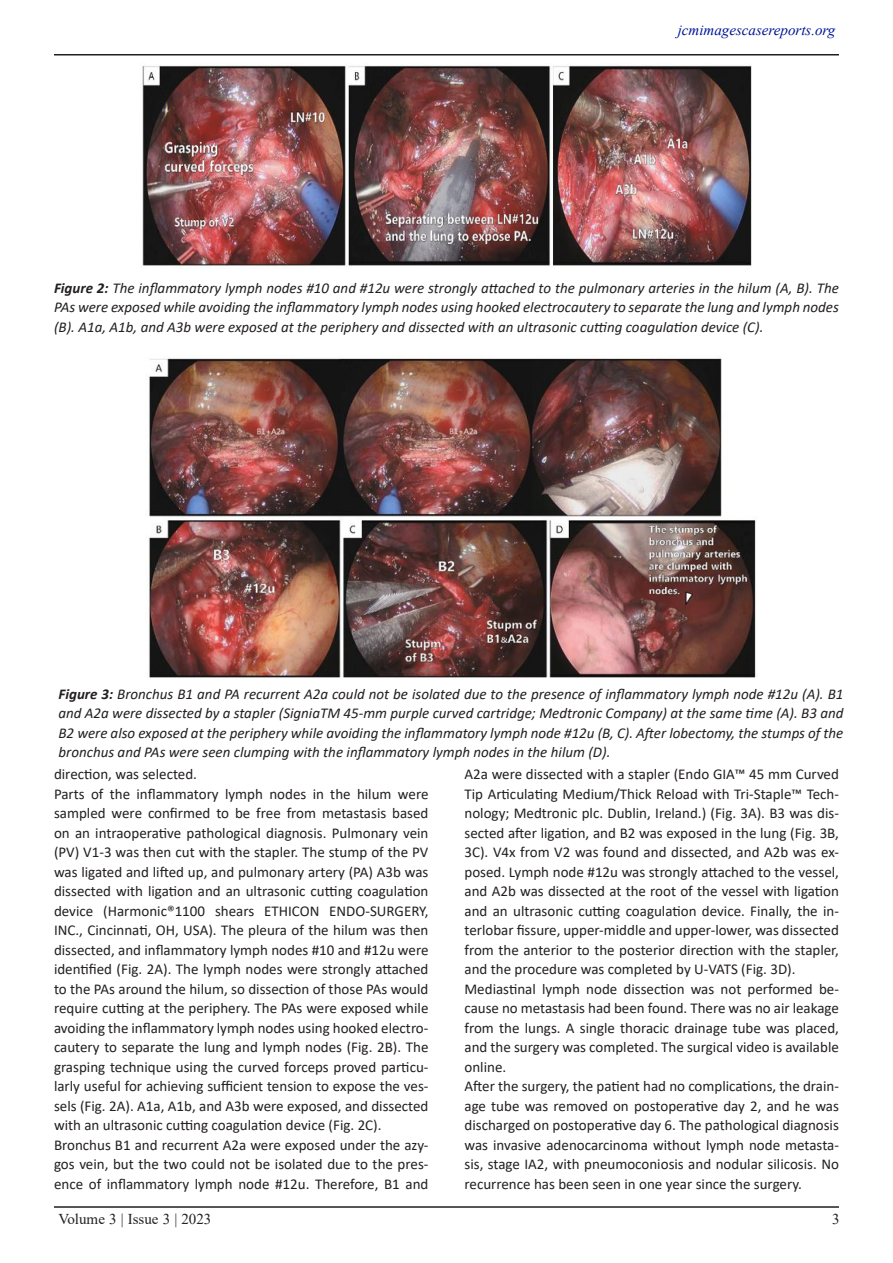
<style>
.page{position:relative;width:893px;height:1263px;background:#fff}
.page>*{position:absolute;margin:0;border:0;box-sizing:border-box;transform-origin:0 0}
.Paragraph_Style_1{font:15px/19.5px "Calibri";color:#231f20;text-align:justify}
.fig_tittle{font:italic 15px/19.5px "Calibri";color:#231f20;text-align:justify}
.t1{font:italic 15px "Times New Roman";color:#001495}
.t2{font:15px "Times New Roman";color:#231f20}
.s1{font-weight:700}
</style>
<div class="page">
<hr style="left:54px;top:54px;width:785px;height:2px;background:#231f20">
<hr style="left:54px;top:1206px;width:785px;height:2px;background:#231f20">
<img style="left:142px;top:65px;width:610px;height:203px">
<img style="left:148px;top:358px;width:609px;height:320px">
<p class="t1" style="left:678px;top:20px;width:159px">jcmimagescasereports.org</p>
<p class="fig_tittle" style="left:54px;top:277px;width:786px"><span class="s1">Figure 2:</span> The inflammatory lymph nodes #10 and #12u were strongly attached to the pulmonary arteries in the hilum (A, B). The PAs were exposed while avoiding the inflammatory lymph nodes using hooked electrocautery to separate the lung and lymph nodes (B). A1a, A1b, and A3b were exposed at the periphery and dissected with an ultrasonic cutting coagulation device (C).</p>
<p class="fig_tittle" style="left:58px;top:683px;width:786px"><span class="s1">Figure 3:</span> Bronchus B1 and PA recurrent A2a could not be isolated due to the presence of inflammatory lymph node #12u (A). B1 and A2a were dissected by a stapler (SigniaTM 45-mm purple curved cartridge; Medtronic Company) at the same time (A). B3 and B2 were also exposed at the periphery while avoiding the inflammatory lymph node #12u (B, C). After lobectomy, the stumps of the bronchus and PAs were seen clumping with the inflammatory lymph nodes in the hilum (D).</p>
<p class="Paragraph_Style_1" style="left:54px;top:764px;width:145px">direction, was selected.</p>
<p class="Paragraph_Style_1" style="left:54px;top:783px;width:376px">Parts of the inflammatory lymph nodes in the hilum were sampled were confirmed to be free from metastasis based on an intraoperative pathological diagnosis. Pulmonary vein (PV) V1-3 was then cut with the stapler. The stump of the PV was ligated and lifted up, and pulmonary artery (PA) A3b was dissected with ligation and an ultrasonic cutting coagulation device (Harmonic®1100 shears ETHICON ENDO-SURGERY, INC., Cincinnati, OH, USA). The pleura of the hilum was then dissected, and inflammatory lymph nodes #10 and #12u were identified (Fig. 2A). The lymph nodes were strongly attached to the PAs around the hilum, so dissection of those PAs would require cutting at the periphery. The PAs were exposed while avoiding the inflammatory lymph nodes using hooked electro&shy;cautery to separate the lung and lymph nodes (Fig. 2B). The grasping technique using the curved forceps proved particu&shy;larly useful for achieving sufficient tension to expose the ves&shy;sels (Fig. 2A). A1a, A1b, and A3b were exposed, and dissected with an ultrasonic cutting coagulation device (Fig. 2C).</p>
<p class="Paragraph_Style_1" style="left:54px;top:1134px;width:376px">Bronchus B1 and recurrent A2a were exposed under the azy&shy;gos vein, but the two could not be isolated due to the pres&shy;ence of inflammatory lymph node #12u. Therefore, B1 and</p>
<p class="Paragraph_Style_1" style="left:464px;top:764px;width:376px">A2a were dissected with a stapler (Endo GIA™ 45 mm Curved Tip Articulating Medium/Thick Reload with Tri-Staple™ Tech&shy;nology; Medtronic plc. Dublin, Ireland.) (Fig. 3A). B3 was dis&shy;sected after ligation, and B2 was exposed in the lung (Fig. 3B, 3C). V4x from V2 was found and dissected, and A2b was ex&shy;posed. Lymph node #12u was strongly attached to the vessel, and A2b was dissected at the root of the vessel with ligation and an ultrasonic cutting coagulation device. Finally, the in&shy;terlobar fissure, upper-middle and upper-lower, was dissected from the anterior to the posterior direction with the stapler, and the procedure was completed by U-VATS (Fig. 3D).</p>
<p class="Paragraph_Style_1" style="left:464px;top:978px;width:376px">Mediastinal lymph node dissection was not performed be&shy;cause no metastasis had been found. There was no air leakage from the lungs. A single thoracic drainage tube was placed, and the surgery was completed. The surgical video is available online.</p>
<p class="Paragraph_Style_1" style="left:464px;top:1076px;width:376px">After the surgery, the patient had no complications, the drain&shy;age tube was removed on postoperative day 2, and he was discharged on postoperative day 6. The pathological diagnosis was invasive adenocarcinoma without lymph node metasta&shy;sis, stage IA2, with pneumoconiosis and nodular silicosis. No recurrence has been seen in one year since the surgery.</p>
<p class="t2" style="left:59px;top:1208px;width:154px">Volume 3 | Issue 3 | 2023</p>
<p class="t2" style="left:832px;top:1208px;width:9px">3</p>
</div>
